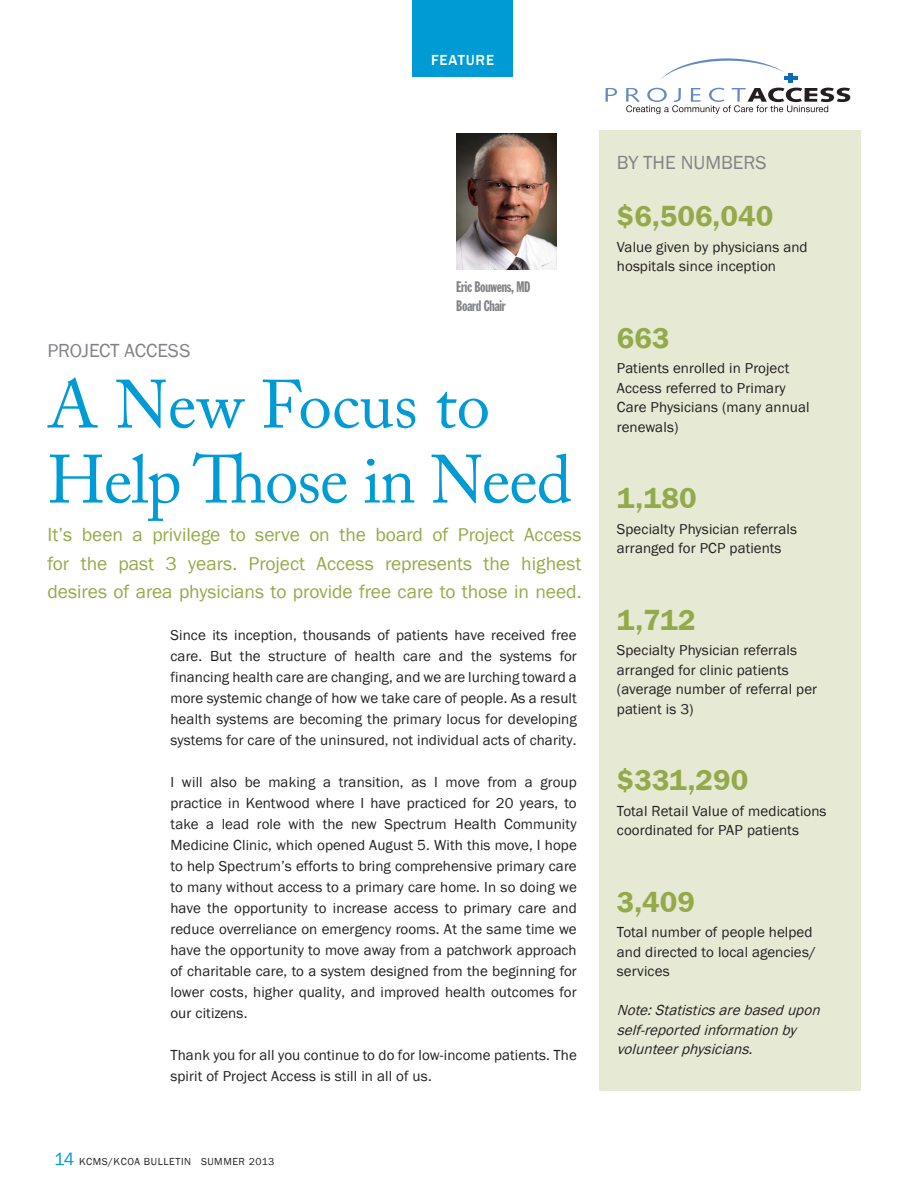
<style>
.page{position:relative;width:918px;height:1188px;background:#fff}
.page>*{position:absolute;margin:0;border:0;box-sizing:border-box;transform-origin:0 0}
.Headline-Main{font:67.5px/75px "Adobe Caslon Pro";letter-spacing:-.02em;color:#009bd5}
.Subhead{font:30px "Franklin Gothic Demi";color:#94aa4a}
.t1{font:19.5px/28.5px "Franklin Gothic";color:#94aa4a;text-align:justify}
.Subhead-2{font:19.5px "Franklin Gothic";color:#808285}
.Body_Text{font:15px/21px "Franklin Gothic";letter-spacing:.005em;color:#231f20}
.Body_Text-2{font:italic 15px/19.5px "Franklin Gothic";color:#231f20}
.t2{font:15px "Franklin Gothic Extra Cond";letter-spacing:-.02em;color:#808285}
.t3{font:500 15px "Franklin Gothic";letter-spacing:.06em;color:#fff}
.t4{font:10.5px "Franklin Gothic";letter-spacing:.05em;color:#231f20}
.s1{font-size:18px;color:#009bd5}
</style>
<div class="page">
<div style="left:412px;top:0;width:101px;height:76px;background:#009bd5"></div>
<div style="left:600px;top:131px;width:261px;height:960px;background:#e6e9d4"></div>
<svg style="left:660px;top:58px;width:137px;height:22px"></svg>
<hr style="left:789px;top:73px;width:4px;height:10px;background:#0d6cb6">
<svg style="left:606px;top:88px;width:11px;height:14px"></svg>
<svg style="left:626px;top:88px;width:224px;height:26px"></svg>
<img style="left:456px;top:133px;width:101px;height:137px">
<p class="t3" style="left:431px;top:50px;width:65px">FEATURE</p>
<p class="Subhead-2" style="left:48px;top:340px;width:144px">PROJECT ACCESS</p>
<p class="t2" style="left:456px;top:278px;width:76px">Eric Bouwens, MD</p>
<p class="t2" style="left:456px;top:298px;width:51px">Board Chair</p>
<p class="Headline-Main" style="left:48px;top:367px;width:526px">A New Focus to<br>Help Those in Need</p>
<p class="t1" style="left:48px;top:521px;width:536px">It’s been a privilege to serve on the board of Project Access for the past 3 years. Project Access represents the highest desires of area physicians to provide free care to those in need.</p>
<p class="Body_Text" style="left:171px;top:625px;width:408px;text-align:justify">Since its inception, thousands of patients have received free care. But the structure of health care and the systems for financing health care are changing, and we are lurching toward a more systemic change of how we take care of people. As a result health systems are becoming the primary locus for developing systems for care of the uninsured, not individual acts of charity.</p>
<p class="Body_Text" style="left:171px;top:772px;width:408px;text-align:justify">I will also be making a transition, as I move from a group practice in Kentwood where I have practiced for 20 years, to take a lead role with the new Spectrum Health Community Medicine Clinic, which opened August 5. With this move, I hope to help Spectrum’s efforts to bring comprehensive primary care to many without access to a primary care home. In so doing we have the opportunity to increase access to primary care and reduce overreliance on emergency rooms. At the same time we have the opportunity to move away from a patchwork approach of charitable care, to a system designed from the beginning for lower costs, higher quality, and improved health outcomes for our citizens.</p>
<p class="Body_Text" style="left:171px;top:1045px;width:408px">Thank you for all you continue to do for low-income patients. The spirit of Project Access is still in all of us.</p>
<p class="t4" style="left:54px;top:1156px;width:222px"><span class="s1">14</span> KCMS/KCOA BULLETIN SUMMER 2013</p>
<p class="Subhead-2" style="left:617px;top:152px;width:151px">BY THE NUMBERS</p>
<p class="Subhead" style="left:617px;top:194px;width:158px">$6,506,040</p>
<p class="Body_Text" style="left:617px;top:238px;width:192px;line-height:19.5px">Value given by physicians and hospitals since inception</p>
<p class="Subhead" style="left:617px;top:315px;width:54px">663</p>
<p class="Body_Text" style="left:617px;top:359px;width:194px;line-height:19.5px">Patients enrolled in Project<br>Access referred to Primary<br>Care Physicians (many annual renewals)</p>
<p class="Subhead" style="left:617px;top:476px;width:81px">1,180</p>
<p class="Body_Text" style="left:617px;top:520px;width:182px;line-height:19.5px">Specialty Physician referrals arranged for PCP patients</p>
<p class="Subhead" style="left:617px;top:597px;width:80px">1,712</p>
<p class="Body_Text" style="left:617px;top:641px;width:202px;line-height:19.5px">Specialty Physician referrals arranged for clinic patients (average number of referral per patient is 3)</p>
<p class="Subhead" style="left:617px;top:758px;width:133px">$331,290</p>
<p class="Body_Text" style="left:617px;top:802px;width:211px;line-height:19.5px">Total Retail Value of medications coordinated for PAP patients</p>
<p class="Subhead" style="left:617px;top:879px;width:80px">3,409</p>
<p class="Body_Text" style="left:617px;top:923px;width:201px;line-height:19.5px">Total number of people helped and directed to local agencies/ services</p>
<p class="Body_Text-2" style="left:617px;top:1001px;width:209px">Note:Statisticsarebasedupon self-reportedinformationby volunteerphysicians.</p>
</div>
